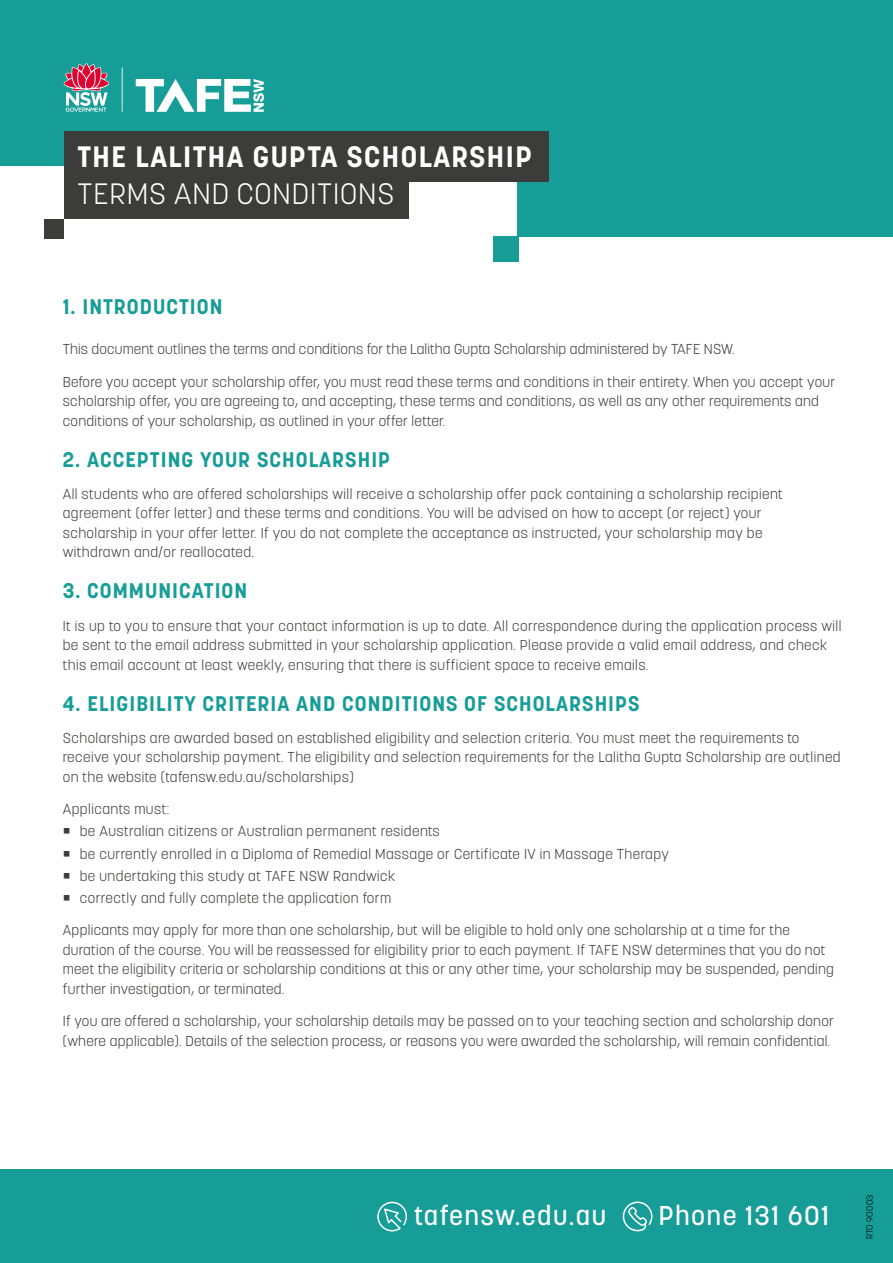
<style>
.page{position:relative;width:893px;height:1263px;background:#fff}
.page>*{position:absolute;margin:0;border:0;box-sizing:border-box;transform-origin:0 0}
.t1{font:700 29.25px "Korolev";letter-spacing:.05em;color:#fff}
.t2{font:300 29.25px "Korolev";letter-spacing:.03em;color:#fff}
.t3{font:500 27px "Korolev";letter-spacing:.05em;color:#fff}
.t4{font:700 21px "Korolev";letter-spacing:.05em;color:#179d98}
.body_3{font:300 14.25px/19.5px "Korolev";letter-spacing:.02em;color:#3c3c3b}
.t5{font:300 9px "Korolev";letter-spacing:.03em;color:#000}
</style>
<div class="page">
<div style="left:0;top:1169px;width:893px;height:94px;background:#179d98"></div>
<svg style="left:377px;top:1201px;width:30px;height:31px"></svg>
<svg style="left:622px;top:1201px;width:31px;height:31px"></svg>
<div style="left:0;top:0;width:893px;height:165px;background:#179d98"></div>
<div style="left:518px;top:0;width:375px;height:237px;background:#179d98"></div>
<div style="left:493px;top:237px;width:26px;height:25px;background:#179d98"></div>
<svg style="left:64px;top:63px;width:45px;height:49px"></svg>
<svg style="left:136px;top:79px;width:128px;height:33px"></svg>
<hr style="left:122px;top:67px;width:1px;height:45px;background:#fff">
<div style="left:64px;top:131px;width:485px;height:51px;background:#3c3c3b"></div>
<div style="left:64px;top:168px;width:344px;height:51px;background:#3c3c3b"></div>
<div style="left:44px;top:219px;width:20px;height:20px;background:#3c3c3b"></div>
<p class="t1" style="left:78px;top:139px;width:456px">THE LALITHA GUPTA SCHOLARSHIP</p>
<h1 class="t2" style="left:78px;top:175px;width:318px">TERMS AND CONDITIONS</h1>
<p class="t4" style="left:63px;top:293px;width:161px">1. INTRODUCTION</p>
<p class="body_3" style="left:63px;top:339px;width:673px">This document outlines the terms and conditions for the Lalitha Gupta Scholarship administered by TAFE NSW.</p>
<p class="body_3" style="left:63px;top:372px;width:774px">Before you accept your scholarship offer, you must read these terms and conditions in their entirety. When you accept your scholarship offer, you are agreeing to, and accepting, these terms and conditions, as well as any other requirements and conditions of your scholarship, as outlined in your offer letter.</p>
<p class="t4" style="left:63px;top:446px;width:329px">2. ACCEPTING YOUR SCHOLARSHIP</p>
<p class="body_3" style="left:63px;top:484px;width:722px">All students who are offered scholarships will receive a scholarship offer pack containing a scholarship recipient agreement (offer letter) and these terms and conditions. You will be advised on how to accept (or reject) your scholarship in your offer letter. If you do not complete the acceptance as instructed, your scholarship may be withdrawn and/or reallocated.</p>
<p class="t4" style="left:63px;top:578px;width:186px">3. COMMUNICATION</p>
<p class="body_3" style="left:63px;top:616px;width:780px">It is up to you to ensure that your contact information is up to date. All correspondence during the application process will be sent to the email address submitted in your scholarship application. Please provide a valid email address, and check this email account at least weekly, ensuring that there is sufficient space to receive emails.</p>
<p class="t4" style="left:63px;top:690px;width:578px">4. ELIGIBILITY CRITERIA AND CONDITIONS OF SCHOLARSHIPS</p>
<p class="body_3" style="left:63px;top:728px;width:779px">Scholarships are awarded based on established eligibility and selection criteria. You must meet the requirements to receive your scholarship payment. The eligibility and selection requirements for the Lalitha Gupta Scholarship are outlined on the website (tafensw.edu.au/scholarships)</p>
<p class="body_3" style="left:63px;top:799px;width:108px">Applicants must:</p>
<p class="body_3" style="left:80px;top:822px;width:362px">be Australian citizens or Australian permanent residents</p>
<p class="body_3" style="left:80px;top:844px;width:591px">be currently enrolled in a Diploma of Remedial Massage or Certificate IV in Massage Therapy</p>
<p class="body_3" style="left:80px;top:866px;width:317px">be undertaking this study at TAFE NSW Randwick</p>
<p class="body_3" style="left:80px;top:888px;width:313px">correctly and fully complete the application form</p>
<p class="body_3" style="left:63px;top:921px;width:773px">Applicants may apply for more than one scholarship, but will be eligible to hold only one scholarship at a time for the duration of the course. You will be reassessed for eligibility prior to each payment. If TAFE NSW determines that you do not meet the eligibility criteria or scholarship conditions at this or any other time, your scholarship may be suspended, pending further investigation, or terminated.</p>
<p class="body_3" style="left:63px;top:1011px;width:773px">If you are offered a scholarship, your scholarship details may be passed on to your teaching section and scholarship donor (where applicable). Details of the selection process, or reasons you were awarded the scholarship, will remain confidential.</p>
<h2 class="t3" style="left:414px;top:1199px;width:193px">tafensw.edu.au</h2>
<h2 class="t3" style="left:659px;top:1199px;width:172px">Phone 131 601</h2>
<p class="t5" style="left:864px;top:1239px;width:46px;rotate:-90deg">RTO 90003</p>
</div>
